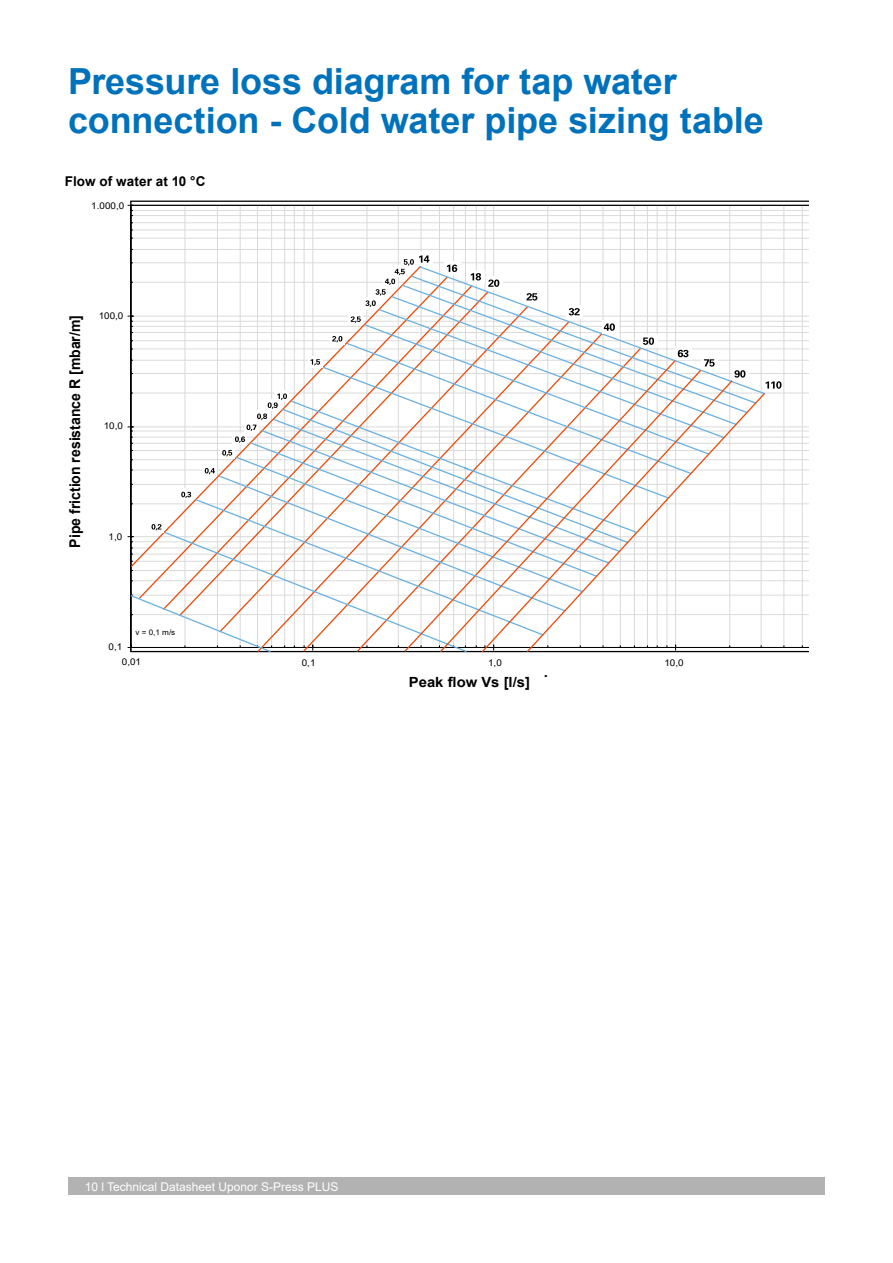
<style>
.page{position:relative;width:893px;height:1263px;background:#fff}
.page>*{position:absolute;margin:0;border:0;box-sizing:border-box;transform-origin:0 0}
.t1{font:700 36px/39px "Arial";letter-spacing:-.005em;color:#0072bb}
.t2{font:700 14.85px "Arial";color:#000;scale:.95 1}
.t3{font:700 14.1px "Arial";color:#000;scale:1.06 1}
.t4{font:700 13.5px "Arial";letter-spacing:.01em;color:#000}
.t5{font:12px "Arial";color:#fff}
.t6{font:9.3px/15.5px "Arial";color:#000;scale:1.06 1}
.t7{font:7.65px "Arial";color:#000;scale:1.06 1}
</style>
<div class="page">
<div style="left:68px;top:1178px;width:757px;height:17px;background:#b3b2b2"></div>
<svg style="left:130px;top:201px;width:678px;height:451px"></svg>
<hr style="left:675px;top:205px;width:1px;height:442px;background:#dadada">
<hr style="left:493px;top:205px;width:1px;height:442px;background:#dadada">
<hr style="left:312px;top:205px;width:1px;height:442px;background:#dadada">
<hr style="left:847px;top:205px;width:1px;height:442px;background:#dadada">
<hr style="left:839px;top:205px;width:1px;height:442px;background:#dadada">
<hr style="left:828px;top:205px;width:1px;height:442px;background:#dadada">
<hr style="left:816px;top:205px;width:1px;height:442px;background:#dadada">
<hr style="left:802px;top:205px;width:1px;height:442px;background:#dadada">
<hr style="left:783px;top:205px;width:1px;height:442px;background:#dadada">
<hr style="left:761px;top:205px;width:1px;height:442px;background:#dadada">
<hr style="left:729px;top:205px;width:1px;height:442px;background:#dadada">
<hr style="left:666px;top:205px;width:1px;height:442px;background:#dadada">
<hr style="left:657px;top:205px;width:1px;height:442px;background:#dadada">
<hr style="left:647px;top:205px;width:1px;height:442px;background:#dadada">
<hr style="left:634px;top:205px;width:1px;height:442px;background:#dadada">
<hr style="left:620px;top:205px;width:1px;height:442px;background:#dadada">
<hr style="left:603px;top:205px;width:1px;height:442px;background:#dadada">
<hr style="left:580px;top:205px;width:1px;height:442px;background:#dadada">
<hr style="left:547px;top:205px;width:1px;height:442px;background:#dadada">
<hr style="left:484px;top:205px;width:1px;height:442px;background:#dadada">
<hr style="left:476px;top:205px;width:1px;height:442px;background:#dadada">
<hr style="left:465px;top:205px;width:1px;height:442px;background:#dadada">
<hr style="left:453px;top:205px;width:1px;height:442px;background:#dadada">
<hr style="left:439px;top:205px;width:1px;height:442px;background:#dadada">
<hr style="left:421px;top:205px;width:1px;height:442px;background:#dadada">
<hr style="left:398px;top:205px;width:1px;height:442px;background:#dadada">
<hr style="left:366px;top:205px;width:1px;height:442px;background:#dadada">
<hr style="left:304px;top:205px;width:1px;height:442px;background:#dadada">
<hr style="left:294px;top:205px;width:1px;height:442px;background:#dadada">
<hr style="left:284px;top:205px;width:1px;height:442px;background:#dadada">
<hr style="left:271px;top:205px;width:1px;height:442px;background:#dadada">
<hr style="left:257px;top:205px;width:1px;height:442px;background:#dadada">
<hr style="left:240px;top:205px;width:1px;height:442px;background:#dadada">
<hr style="left:217px;top:205px;width:1px;height:442px;background:#dadada">
<hr style="left:185px;top:205px;width:1px;height:442px;background:#dadada">
<svg style="left:128px;top:205px;width:6px;height:11px"></svg>
<hr style="left:130px;top:205px;width:1px;height:442px;background:#000">
<hr style="left:131px;top:647px;width:677px;height:1px;background:#000">
<hr style="left:131px;top:205px;width:677px;height:1px;background:#000">
<hr style="left:856px;top:205px;width:1px;height:442px;background:#000">
<svg style="left:129px;top:265px;width:638px;height:388px"></svg>
<svg style="left:403px;top:359px;width:274px;height:294px"></svg>
<svg style="left:217px;top:474px;width:222px;height:138px"></svg>
<svg style="left:439px;top:369px;width:327px;height:284px"></svg>
<div style="left:444px;top:261px;width:17px;height:14px;background:#fff"></div>
<svg style="left:447px;top:265px;width:10px;height:7px"></svg>
<div style="left:416px;top:252px;width:17px;height:13px;background:#fff"></div>
<div style="left:468px;top:270px;width:16px;height:13px;background:#fff"></div>
<svg style="left:471px;top:273px;width:10px;height:7px"></svg>
<div style="left:486px;top:276px;width:17px;height:14px;background:#fff"></div>
<svg style="left:488px;top:279px;width:11px;height:8px"></svg>
<div style="left:524px;top:290px;width:17px;height:13px;background:#fff"></div>
<svg style="left:527px;top:293px;width:10px;height:8px"></svg>
<div style="left:566px;top:305px;width:17px;height:13px;background:#fff"></div>
<svg style="left:569px;top:308px;width:11px;height:7px"></svg>
<div style="left:602px;top:320px;width:16px;height:13px;background:#fff"></div>
<svg style="left:604px;top:323px;width:11px;height:8px"></svg>
<div style="left:641px;top:334px;width:16px;height:14px;background:#fff"></div>
<svg style="left:643px;top:337px;width:11px;height:8px"></svg>
<svg style="left:675px;top:347px;width:17px;height:13px"></svg>
<svg style="left:678px;top:350px;width:10px;height:7px"></svg>
<div style="left:701px;top:356px;width:17px;height:13px;background:#fff"></div>
<svg style="left:704px;top:359px;width:11px;height:8px"></svg>
<div style="left:732px;top:367px;width:17px;height:13px;background:#fff"></div>
<svg style="left:734px;top:370px;width:11px;height:8px"></svg>
<div style="left:763px;top:378px;width:16px;height:13px;background:#fff"></div>
<svg style="left:766px;top:381px;width:15px;height:8px"></svg>
<div style="left:363px;top:297px;width:15px;height:12px;background:#fff"></div>
<svg style="left:366px;top:255px;width:63px;height:52px"></svg>
<div style="left:348px;top:313px;width:15px;height:12px;background:#fff"></div>
<svg style="left:351px;top:316px;width:10px;height:7px"></svg>
<div style="left:330px;top:333px;width:14px;height:11px;background:#fff"></div>
<svg style="left:332px;top:336px;width:10px;height:6px"></svg>
<div style="left:308px;top:356px;width:14px;height:11px;background:#fff"></div>
<svg style="left:311px;top:359px;width:9px;height:6px"></svg>
<div style="left:275px;top:390px;width:14px;height:12px;background:#fff"></div>
<div style="left:233px;top:433px;width:14px;height:12px;background:#fff"></div>
<svg style="left:235px;top:393px;width:52px;height:50px"></svg>
<div style="left:220px;top:447px;width:14px;height:11px;background:#fff"></div>
<svg style="left:222px;top:450px;width:10px;height:6px"></svg>
<div style="left:202px;top:465px;width:15px;height:11px;background:#fff"></div>
<svg style="left:205px;top:468px;width:10px;height:6px"></svg>
<div style="left:179px;top:489px;width:14px;height:11px;background:#fff"></div>
<svg style="left:181px;top:492px;width:10px;height:6px"></svg>
<div style="left:149px;top:521px;width:15px;height:11px;background:#fff"></div>
<svg style="left:151px;top:524px;width:10px;height:6px"></svg>
<p class="t1" style="left:68px;top:63px;width:697px">Pressure loss diagram for tap water connection - Cold water pipe sizing table</p>
<p class="t4" style="left:65px;top:172px;width:142px">Flow of water at 10 °C</p>
<p class="t6" style="left:91px;top:198px;width:33px">1.000,0</p>
<p class="t2" style="left:64px;top:547px;width:246px;rotate:-90deg">Pipe friction resistance R [mbar/m]</p>
<p class="t6" style="left:99px;top:308px;width:25px">100,0</p>
<p class="t6" style="left:104px;top:418px;width:20px">10,0</p>
<p class="t6" style="left:109px;top:529px;width:14px">1,0</p>
<p class="t7" style="left:135px;top:626px;width:39px">v = 0,1 m/s</p>
<p class="t6" style="left:122px;top:639px;width:20px;text-indent:-13px">0,1<br>0,01</p>
<p class="t6" style="left:302px;top:655px;width:14px">0,1</p>
<p class="t6" style="left:488px;top:655px;width:14px">1,0</p>
<p class="t6" style="left:664px;top:655px;width:20px">10,0</p>
<p class="t3" style="left:409px;top:672px;width:133px">Peak flow Vs [l/s] ·</p>
<p class="t5" style="left:85px;top:1178px;width:255px">10 l Technical Datasheet Uponor S-Press PLUS</p>
</div>
